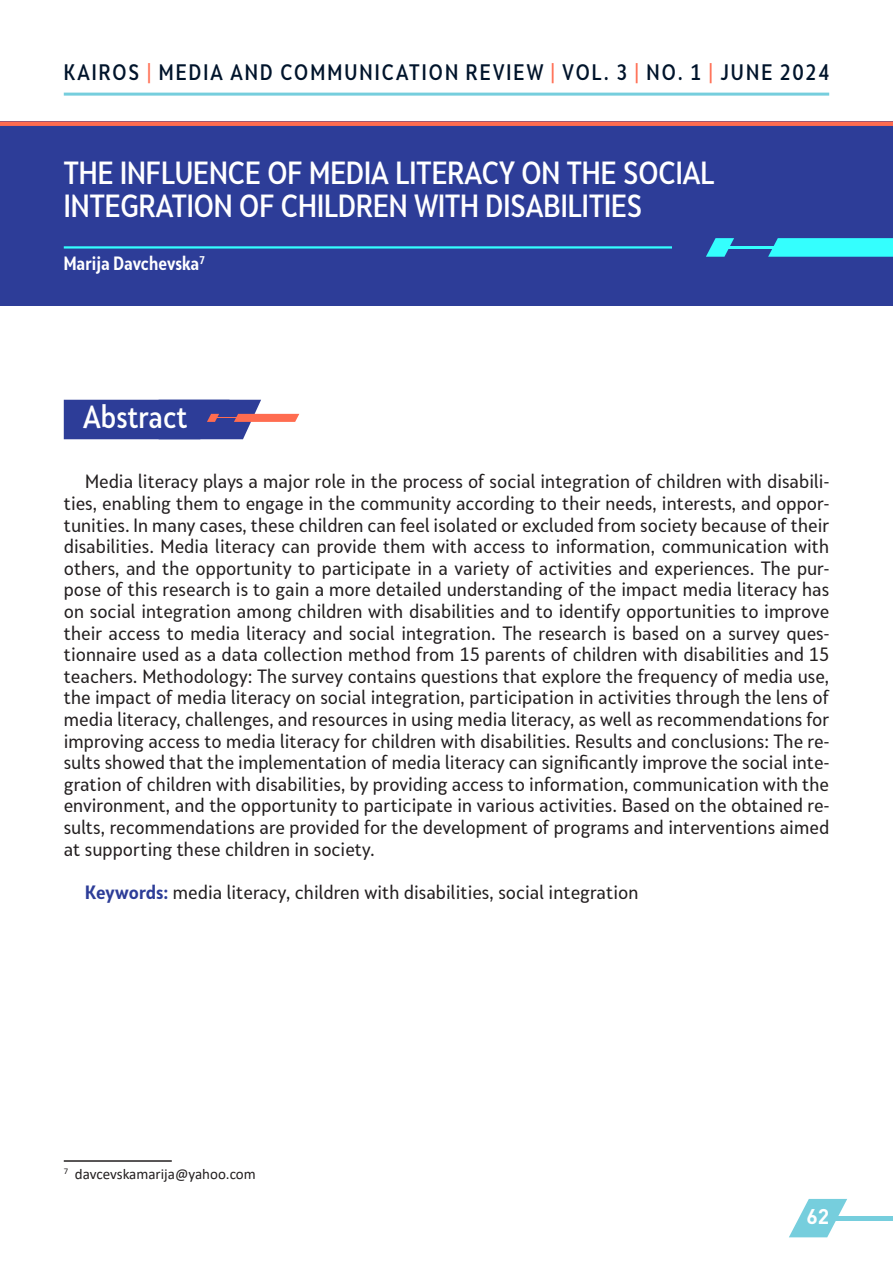
<style>
.page{position:relative;width:893px;height:1263px;background:#fff}
.page>*{position:absolute;margin:0;border:0;box-sizing:border-box;transform-origin:0 0}
.t1{font:500 30px "Skola Sans Cn";color:#fff}
.t2{font:500 21px "Skola Sans Cn";letter-spacing:.1em;color:#00142b}
.t3{font:700 21px "DIN Pro";color:#fff}
.Body_Text{font:18px/21.6px "Skola Sans Cn";color:#231f20;text-align:justify;scale:1.1 1}
.t4{font:700 18px "Skola Sans Cn";color:#fff}
.Footnote_text{font:15px "Calibri";color:#231f20}
.s1{color:#ff6c50}
.s2{font-weight:700;color:#2d3d98}
</style>
<div class="page">
<svg style="left:789px;top:1199px;width:58px;height:38px"></svg>
<hr style="left:818px;top:1216px;width:75px;height:4px;background:#76cedd">
<hr style="left:64px;top:93px;width:765px;height:3px;background:#76cedd">
<div style="left:0;top:121px;width:893px;height:185px;background:#2d3d98"></div>
<svg style="left:706px;top:238px;width:28px;height:19px"></svg>
<svg style="left:768px;top:238px;width:125px;height:19px;background:#33f3f7"></svg>
<hr style="left:720px;top:246px;width:101px;height:3px;background:#34fffe">
<div style="left:0;top:121px;width:893px;height:5px;background:#ff6b4f"></div>
<hr style="left:64px;top:246px;width:608px;height:3px;background:#34fffe">
<hr style="left:64px;top:1160px;width:108px;height:2px;background:#231f20">
<svg style="left:64px;top:400px;width:235px;height:39px"></svg>
<hr style="left:213px;top:417px;width:44px;height:1px;background:#ff6c50">
<p class="t2" style="left:64px;top:59px;width:767px">KAIROS <span class="s1">|</span> MEDIA AND COMMUNICATION REVIEW <span class="s1">|</span> VOL. 3 <span class="s1">|</span> NO. 1 <span class="s1">|</span> JUNE 2024</p>
<p class="t1" style="left:64px;top:155px;width:652px">THE INFLUENCE OF MEDIA LITERACY ON THE SOCIAL</p>
<p class="t1" style="left:64px;top:188px;width:580px">INTEGRATION OF CHILDREN WITH DISABILITIES</p>
<p class="t4" style="left:64px;top:252px;width:143px">Marija Davchevska<sup>7</sup></p>
<p class="t1" style="left:83px;top:398px;width:106px">Abstract</p>
<p class="Body_Text" style="left:64px;top:471px;width:697px;text-indent:21px">Media literacy plays a major role in the process of social integration of children with disabili&shy;ties, enabling them to engage in the community according to their needs, interests, and oppor&shy;tunities. In many cases, these children can feel isolated or excluded from society because of their disabilities. Media literacy can provide them with access to information, communication with others, and the opportunity to participate in a variety of activities and experiences. The pur&shy;pose of this research is to gain a more detailed understanding of the impact media literacy has on social integration among children with disabilities and to identify opportunities to improve their access to media literacy and social integration. The research is based on a survey ques&shy;tionnaire used as a data collection method from 15 parents of children with disabilities and 15 teachers. Methodology: The survey contains questions that explore the frequency of media use, the impact of media literacy on social integration, participation in activities through the lens of media literacy, challenges, and resources in using media literacy, as well as recommendations for improving access to media literacy for children with disabilities. Results and conclusions: The re&shy;sults showed that the implementation of media literacy can significantly improve the social inte&shy;gration of children with disabilities, by providing access to information, communication with the environment, and the opportunity to participate in various activities. Based on the obtained re&shy;sults, recommendations are provided for the development of programs and interventions aimed at supporting these children in society.</p>
<p class="Body_Text" style="left:85px;top:881px;width:505px"><span class="s2">Keywords:</span> media literacy, children with disabilities, social integration</p>
<p class="Footnote_text" style="left:64px;top:1163px;width:194px"><sup>7</sup> davcevskamarija@yahoo.com</p>
<p class="t3" style="left:806px;top:1203px;width:24px">62</p>
</div>
